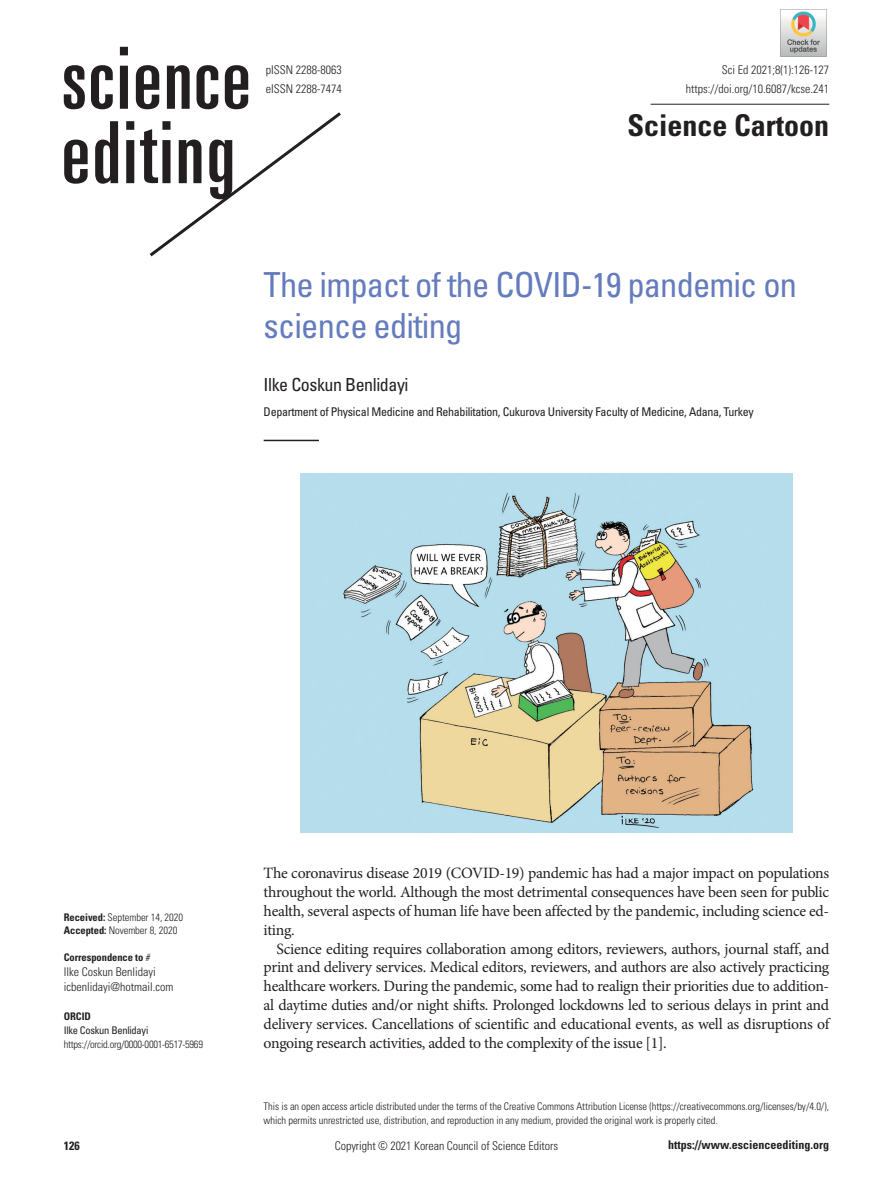
<style>
.page{position:relative;width:893px;height:1191px;background:#fff}
.page>*{position:absolute;margin:0;border:0;box-sizing:border-box;transform-origin:0 0}
.제목{font:condensed 34.5px/41.4px "Univers LT Std";letter-spacing:-.025em;color:#647bbd}
.t1{font:700 condensed 30px "Univers LT Std";color:#231f20}
.저자{font:condensed 18px "Univers LT Std";letter-spacing:-.025em;color:#231f20}
.본문{font:15.75px/18.9px "Minion Pro";letter-spacing:-.02em;color:#231f20;text-align:justify}
.Volume{font:300 condensed 12px "Univers LT Std";color:#231f20}
.소속{font:condensed 12px "Univers LT Std";letter-spacing:-.025em;color:#231f20}
.t2{font:700 condensed 12px "Univers LT Std";color:#231f20}
.ORCID{font:300 condensed 10.5px/13.5px "Univers LT Std";letter-spacing:-.005em;color:#231f20}
.ORCID-2{font:300 condensed 10.5px "Univers LT Std";letter-spacing:-.025em;color:#231f20}
.t3{font:700 condensed 10.5px "Univers LT Std";letter-spacing:-.005em;color:#231f20}
.t4{font:condensed 10.5px "Univers LT Std";letter-spacing:-.025em;color:#231f20}
.s1{font-weight:700}
.s2{font-weight:400}
</style>
<div class="page">
<svg style="left:64px;top:47px;width:277px;height:210px"></svg>
<hr style="left:264px;top:440px;width:55px;height:1px;background:#231f20">
<hr style="left:651px;top:104px;width:178px;height:1px;background:#231f20">
<img style="left:301px;top:473px;width:491px;height:359px">
<img style="left:780px;top:10px;width:47px;height:47px">
<p class="Volume" style="left:266px;top:62px;width:77px">pISSN 2288-8063</p>
<p class="Volume" style="left:266px;top:81px;width:77px">eISSN 2288-7474</p>
<p class="Volume" style="left:722px;top:62px;width:109px">Sci Ed 2021;8(1):126-127</p>
<p class="Volume" style="left:686px;top:81px;width:145px">https://doi.org/10.6087/kcse.241</p>
<p class="t1" style="left:627px;top:106px;width:203px">Science Cartoon</p>
<p class="제목" style="left:264px;top:263px;width:535px">The impact of the COVID-19 pandemic on science editing</p>
<p class="저자" style="left:264px;top:373px;width:146px">Ilke Coskun Benlidayi</p>
<p class="소속" style="left:264px;top:404px;width:492px">Department of Physical Medicine and Rehabilitation, Cukurova University Faculty of Medicine, Adana, Turkey</p>
<p class="ORCID" style="left:64px;top:910px;width:121px"><span class="s1">Received:</span> September 14, 2020</p>
<p class="ORCID" style="left:64px;top:923px;width:115px"><span class="s1">Accepted:</span> November 8, 2020</p>
<p class="t3" style="left:64px;top:950px;width:88px">Correspondence to <span class="s2">#</span></p>
<p class="Volume" style="left:64px;top:964px;width:93px">Ilke Coskun Benlidayi</p>
<p class="Volume" style="left:64px;top:979px;width:111px">icbenlidayi@hotmail.com</p>
<p class="t3" style="left:64px;top:1010px;width:29px">ORCID</p>
<p class="t4" style="left:64px;top:1024px;width:86px">Ilke Coskun Benlidayi</p>
<p class="ORCID-2" style="left:64px;top:1037px;width:141px">https://orcid.org/0000-0001-6517-5969</p>
<p class="본문" style="left:264px;top:863px;width:567px">The coronavirus disease 2019 (COVID-19) pandemic has had a major impact on populations throughout the world. Although the most detrimental consequences have been seen for public health, several aspects of human life have been affected by the pandemic, including science ed&shy;iting.</p>
<p class="본문" style="left:264px;top:939px;width:567px;text-indent:13px">Science editing requires collaboration among editors, reviewers, authors, journal staff, and print and delivery services. Medical editors, reviewers, and authors are also actively practicing healthcare workers. During the pandemic, some had to realign their priorities due to addition&shy;al daytime duties and/or night shifts. Prolonged lockdowns led to serious delays in print and delivery services. Cancellations of scientific and educational events, as well as disruptions of ongoing research activities, added to the complexity of the issue [1].</p>
<p class="ORCID" style="left:264px;top:1100px;width:567px">This is an open access article distributed under the terms of the Creative Commons Attribution License (https://creativecommons.org/licenses/by/4.0/), which permits unrestricted use, distribution, and reproduction in any medium, provided the original work is properly cited.</p>
<p class="t2" style="left:64px;top:1138px;width:17px">126</p>
<p class="t2" style="left:668px;top:1137px;width:162px">https://www.escienceediting.org</p>
<p class="Volume" style="left:335px;top:1138px;width:225px">Copyright © 2021 Korean Council of Science Editors</p>
</div>
